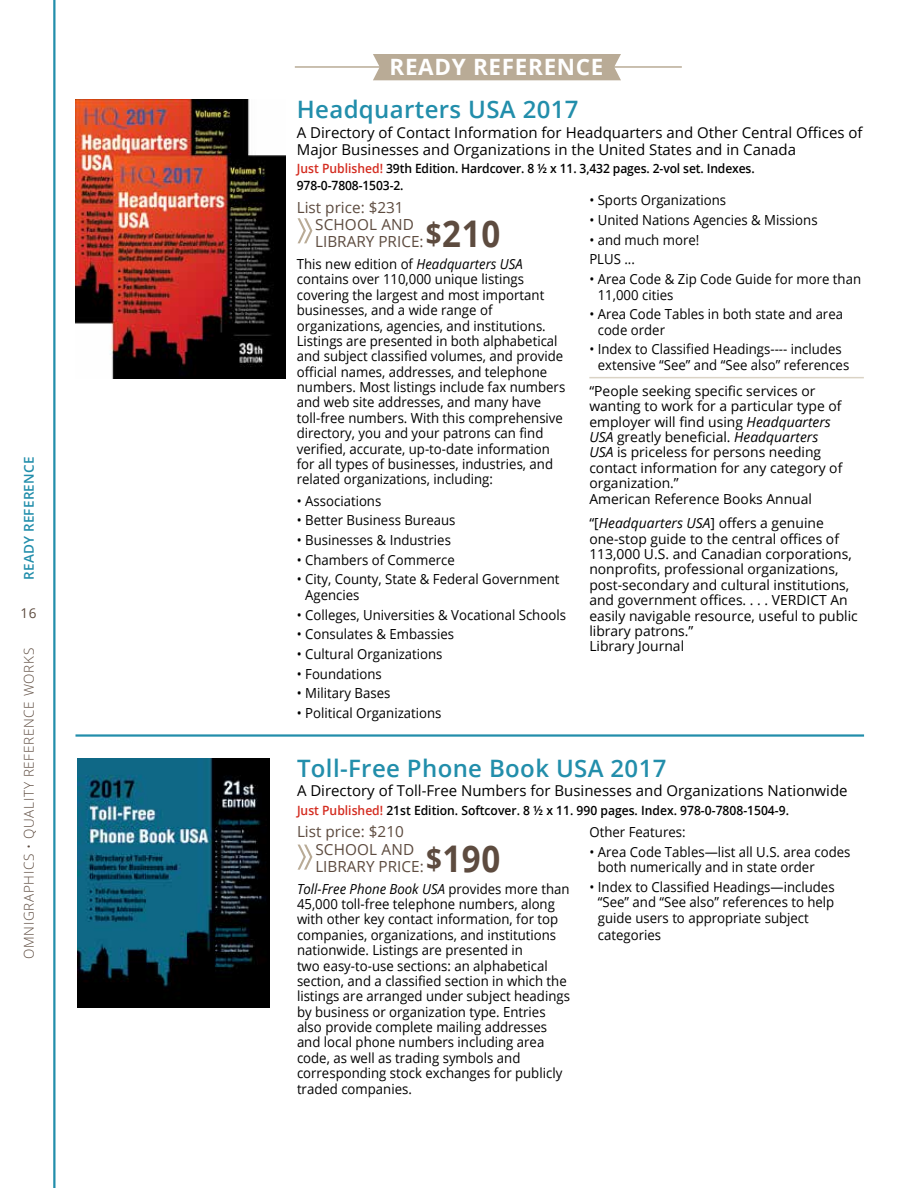
<style>
.page{position:relative;width:918px;height:1188px;background:#fff}
.page>*{position:absolute;margin:0;border:0;box-sizing:border-box;transform-origin:0 0}
.t1{font:600 24px "Open Sans";letter-spacing:.015em;color:#228eab}
.t2{font:700 22.5px "Open Sans";letter-spacing:.03em;color:#fff}
.t3{font:15.3px/17.9px "Open Sans";color:#5d4b3f}
.t4{font:15px/16.5px "Open Sans";color:#000}
.t5{font:13.8px/15.3px "Open Sans";color:#000;scale:.95 1}
.t6{font:13.8px/15.3px "Open Sans";color:#000}
.t7{font:300 13.5px "Open Sans";letter-spacing:.05em;color:#5d4b3f}
.t8{font:600 13.5px "Open Sans";letter-spacing:.015em;color:#228eab}
.t9{font:13.5px "Open Sans";color:#5d4b3f}
.t10{font:600 12.75px/16.8px "Open Sans";color:#000;scale:.95 1}
.s1{color:#d42c20}
.s2{font-style:italic}
.s3{font-weight:700;font-size:30.75px}
.s4{font-weight:700;font-size:36.75px}
</style>
<div class="page">
<img style="left:77px;top:758px;width:193px;height:250px">
<hr style="left:53px;top:0;width:3px;height:1188px;background:#228eab">
<img style="left:76px;top:99px;width:210px;height:280px">
<hr style="left:589px;top:377px;width:275px;height:1px;background:#dad3c5">
<div style="left:373px;top:54px;width:248px;height:26px;background:#b9ab96"></div>
<hr style="left:585px;top:66px;width:97px;height:2px;background:#b9ab96">
<hr style="left:295px;top:66px;width:96px;height:2px;background:#b9ab96">
<hr style="left:75px;top:734px;width:789px;height:3px;background:#228eab">
<svg style="left:298px;top:218px;width:14px;height:25px"></svg>
<svg style="left:298px;top:845px;width:14px;height:25px"></svg>
<p class="t8" style="left:20px;top:580px;width:125px;rotate:-90deg">READY REFERENCE</p>
<p class="t9" style="left:21px;top:604px;width:18px">16</p>
<p class="t7" style="left:20px;top:959px;width:312px;rotate:-90deg">OMNIGRAPHICS • QUALITY REFERENCE WORKS</p>
<h2 class="t2" style="left:390px;top:51px;width:216px">READY REFERENCE</h2>
<h1 class="t1" style="left:297px;top:93px;width:283px">Headquarters USA 2017</h1>
<p class="t4" style="left:297px;top:124px;width:567px">A Directory of Contact Information for Headquarters and Other Central Offices of<br>Major Businesses and Organizations in the United States and in Canada</p>
<p class="t10" style="left:297px;top:160px;width:483px"><span class="s1">Just Published!</span> 39th Edition. Hardcover. 8 ½ x 11. 3,432 pages. 2-vol set. Indexes.<br>978-0-7808-1503-2.</p>
<p class="t3" style="left:315px;top:198px;width:100px;text-indent:-18px">List price: $231<br>SCHOOL AND</p>
<p class="t5" style="left:589px;top:192px;width:146px">• Sports Organizations</p>
<p class="t5" style="left:589px;top:212px;width:242px">• United Nations Agencies &amp; Missions</p>
<p class="t5" style="left:589px;top:230px;width:117px;line-height:19.6px">• and much more!<br>PLUS ...</p>
<p class="t5" style="left:598px;top:271px;width:279px;text-indent:-8px">• Area Code &amp; Zip Code Guide for more than<br>11,000 cities</p>
<p class="t5" style="left:598px;top:306px;width:260px;text-indent:-8px">• Area Code Tables in both state and area code order</p>
<p class="t5" style="left:598px;top:341px;width:266px;text-indent:-8px">• Index to Classified Headings---- includes extensive “See” and “See also” references</p>
<p class="t6" style="left:589px;top:383px;width:255px">“People seeking specific services or wanting to work for a particular type of employer will find using <span class="s2">Headquarters USA</span> greatly beneficial. <span class="s2">Headquarters USA</span> is priceless for persons needing contact information for any category of organization.”<br>American Reference Books Annual</p>
<p class="t6" style="left:589px;top:515px;width:270px">“[<span class="s2">Headquarters USA</span>] offers a genuine one-stop guide to the central offices of 113,000 U.S. and Canadian corporations, nonprofits, professional organizations, post-secondary and cultural institutions, and government offices. . . . VERDICT An easily navigable resource, useful to public library patrons.”<br>Library Journal</p>
<p class="t3" style="left:315px;top:232px;width:187px">LIBRARY PRICE:<span class="s3">$</span><span class="s4">210</span></p>
<p class="t5" style="left:297px;top:256px;width:284px">This new edition of <span class="s2">Headquarters USA </span>contains over 110,000 unique listings covering the largest and most important businesses, and a wide range of organizations, agencies, and institutions.<br>Listings are presented in both alphabetical and subject classified volumes, and provide official names, addresses, and telephone numbers. Most listings include fax numbers and web site addresses, and many have toll-free numbers. With this comprehensive directory, you and your patrons can find verified, accurate, up-to-date information for all types of businesses, industries, and related organizations, including:</p>
<p class="t5" style="left:297px;top:493px;width:90px">• Associations</p>
<p class="t5" style="left:297px;top:512px;width:169px">• Better Business Bureaus</p>
<p class="t5" style="left:297px;top:532px;width:164px">• Businesses &amp; Industries</p>
<p class="t5" style="left:297px;top:552px;width:168px">• Chambers of Commerce</p>
<p class="t5" style="left:305px;top:571px;width:269px;text-indent:-8px">• City, County, State &amp; Federal Government<br>Agencies</p>
<p class="t5" style="left:297px;top:607px;width:285px">• Colleges, Universities &amp; Vocational Schools</p>
<p class="t5" style="left:297px;top:626px;width:167px">• Consulates &amp; Embassies</p>
<p class="t5" style="left:297px;top:646px;width:155px">• Cultural Organizations</p>
<p class="t5" style="left:297px;top:666px;width:91px">• Foundations</p>
<p class="t5" style="left:297px;top:685px;width:100px">• Military Bases</p>
<p class="t5" style="left:297px;top:705px;width:154px">• Political Organizations</p>
<h1 class="t1" style="left:297px;top:751px;width:371px">Toll-Free Phone Book USA 2017</h1>
<p class="t4" style="left:297px;top:782px;width:552px">A Directory of Toll-Free Numbers for Businesses and Organizations Nationwide</p>
<p class="t10" style="left:297px;top:801px;width:519px"><span class="s1">Just Published!</span> 21st Edition. Softcover. 8 ½ x 11. 990 pages. Index. 978-0-7808-1504-9.</p>
<p class="t3" style="left:315px;top:822px;width:100px;text-indent:-18px">List price: $210<br>SCHOOL AND</p>
<p class="t5" style="left:590px;top:824px;width:103px">Other Features:</p>
<p class="t5" style="left:598px;top:844px;width:267px;text-indent:-8px">• Area Code Tables—list all U.S. area codes both numerically and in state order</p>
<p class="t5" style="left:598px;top:879px;width:251px;text-align:justify;text-indent:-8px">• Index to Classified Headings—includes “See” and “See also” references to help guide users to appropriate subject</p>
<p class="t5" style="left:598px;top:927px;width:68px">categories</p>
<p class="t3" style="left:315px;top:857px;width:187px">LIBRARY PRICE:<span class="s3">$</span><span class="s4">190</span></p>
<p class="t5" style="left:297px;top:881px;width:289px"><span class="s2">Toll-Free Phone Book USA</span> provides more than 45,000 toll-free telephone numbers, along with other key contact information, for top companies, organizations, and institutions nationwide. Listings are presented in<br>two easy-to-use sections: an alphabetical section, and a classified section in which the listings are arranged under subject headings by business or organization type. Entries also provide complete mailing addresses and local phone numbers including area code, as well as trading symbols and corresponding stock exchanges for publicly traded companies.</p>
</div>
